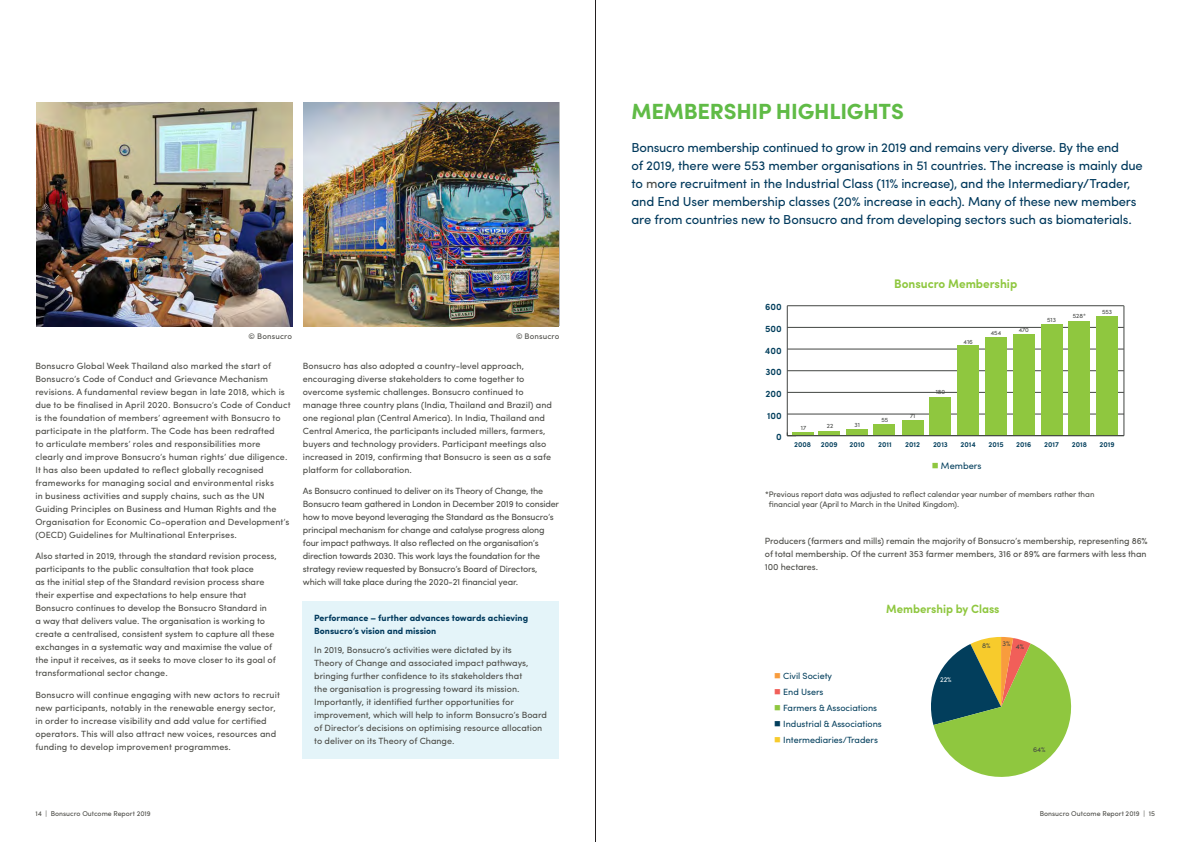
<style>
.page{position:relative;width:1191px;height:842px;background:#fff}
.page>*{position:absolute;margin:0;border:0;box-sizing:border-box;transform-origin:0 0}
.Bonsucro_Contents{font:700 22px "Sofia Pro";letter-spacing:-.01em;color:#60bb46}
.Bonsucro_Body_Copy{font:13px/18px "Sofia Pro";letter-spacing:-.015em;color:#00395c}
.t1{font:700 12.4px "Sofia Pro";color:#8fc73f;scale:.95 1}
.t2{font:700 12px "Sofia Pro";color:#8fc73f;scale:.95 1}
.t3{font:600 9.3px "Sofia Pro";color:#023e5c}
.t4{font:9.3px "Sofia Pro";color:#023e5c}
.Bonsucro_TOC_H1{font:9px/13px "Sofia Pro";color:#4b4b46}
.Bonsucro_TOC_H1-2{font:9px/13px "Sofia Pro";letter-spacing:-.02em;color:#4b4b46}
.t5{font:9px "Sofia Pro";color:#023e5c}
.Bonsucro_TOC_H1-3{font:700 9px/13px "Sofia Pro";color:#00395c}
.Bonsucro_TOC_H1-4{font:8px/10px "Sofia Pro";letter-spacing:-.01em;color:#4b4b46}
.Bonsucro_Body_Copy-2{font:8px "Sofia Pro";letter-spacing:.015em;color:#4b4b46}
.t6{font:600 7.2px "Sofia Pro";color:#023e5c}
.t7{font:7px "Sofia Pro";color:#4b4b46}
.t8{font:7px "Sofia Pro";color:#424542}
.t9{font:7px "Sofia Pro";color:#fff}
.t10{font:6.2px "Sofia Pro";color:#424542}
.s1{color:#4b4b46}
.s2{color:#8fc73f}
.s3{color:#f89c3d}
.s4{color:#f15f59}
.s5{color:#f7cb2c}
</style>
<div class="page">
<hr style="left:595px;top:0;width:1px;height:842px;background:#231f20">
<div style="left:303px;top:601px;width:256px;height:157px;background:#e4f4f9"></div>
<img style="left:36px;top:102px;width:256px;height:224px">
<img style="left:303px;top:102px;width:256px;height:224px">
<hr style="left:1123px;top:306px;width:1px;height:130px;background:#424542">
<hr style="left:787px;top:306px;width:1px;height:130px;background:#424542">
<hr style="left:787px;top:414px;width:337px;height:1px;background:#424542">
<hr style="left:787px;top:392px;width:336px;height:1px;background:#424542">
<hr style="left:787px;top:371px;width:336px;height:1px;background:#424542">
<hr style="left:787px;top:349px;width:336px;height:1px;background:#424542">
<hr style="left:787px;top:327px;width:336px;height:1px;background:#424542">
<hr style="left:787px;top:306px;width:336px;height:1px;background:#424542">
<div style="left:1096px;top:316px;width:21px;height:120px;background:#8fc73f"></div>
<div style="left:1068px;top:321px;width:21px;height:115px;background:#8fc73f"></div>
<div style="left:1041px;top:325px;width:21px;height:111px;background:#8fc73f"></div>
<div style="left:1013px;top:334px;width:21px;height:102px;background:#8fc73f"></div>
<div style="left:985px;top:337px;width:21px;height:99px;background:#8fc73f"></div>
<div style="left:957px;top:346px;width:21px;height:90px;background:#8fc73f"></div>
<div style="left:929px;top:397px;width:21px;height:39px;background:#8fc73f"></div>
<div style="left:902px;top:420px;width:21px;height:16px;background:#8fc73f"></div>
<div style="left:874px;top:424px;width:21px;height:12px;background:#8fc73f"></div>
<div style="left:846px;top:429px;width:21px;height:7px;background:#8fc73f"></div>
<div style="left:818px;top:431px;width:21px;height:5px;background:#8fc73f"></div>
<hr style="left:792px;top:432px;width:21px;height:4px;background:#8fc73f">
<hr style="left:787px;top:435px;width:336px;height:1px;background:#424542">
<svg style="left:931px;top:637px;width:141px;height:140px"></svg>
<p class="Bonsucro_Contents" style="left:631px;top:94px;width:274px">MEMBERSHIP HIGHLIGHTS</p>
<p class="Bonsucro_Body_Copy" style="left:631px;top:137px;width:513px">Bonsucro membership continued to grow in 2019 and remains very diverse. By the end<br>of 2019, there were 553 member organisations in 51 countries. The increase is mainly due to <span class="s1">m</span>ore recruitment in the Industrial Class (11% increase), and the Intermediary/Trader, and End User membership classes (20% increase in each). Many of these new members are from countries new to Bonsucro and from developing sectors such as biomaterials.</p>
<p class="Bonsucro_Body_Copy-2" style="left:249px;top:330px;width:45px">© Bonsucro</p>
<p class="Bonsucro_Body_Copy-2" style="left:516px;top:330px;width:45px">© Bonsucro</p>
<p class="Bonsucro_TOC_H1" style="left:35px;top:359px;width:257px">Bonsucro Global Week Thailand also marked the start of Bonsucro’s Code of Conduct and Grievance Mechanism revisions. A fundamental review began in late 2018, which is due to be finalised in April 2020. Bonsucro’s Code of Conduct is the foundation of members’ agreement with Bonsucro to participate in the platform. The Code has been redrafted<br>to articulate members’ roles and responsibilities more clearly and improve Bonsucro’s human rights’ due diligence.<br>It has also been updated to reflect globally recognised frameworks for managing social and environmental risks<br>in business activities and supply chains, such as the UN Guiding Principles on Business and Human Rights and the Organisation for Economic Co-operation and Development’s (OECD) Guidelines for Multinational Enterprises.</p>
<p class="Bonsucro_TOC_H1" style="left:35px;top:549px;width:243px">Also started in 2019, through the standard revision process, participants to the public consultation that took place<br>as the initial step of the Standard revision process share their expertise and expectations to help ensure that Bonsucro continues to develop the Bonsucro Standard in<br>a way that delivers value. The organisation is working to create a centralised, consistent system to capture all these exchanges in a systematic way and maximise the value of the input it receives, as it seeks to move closer to its goal of transformational sector change.</p>
<p class="Bonsucro_TOC_H1" style="left:35px;top:688px;width:246px">Bonsucro will continue engaging with new actors to recruit new participants, notably in the renewable energy sector, in order to increase visibility and add value for certified operators. This will also attract new voices, resources and funding to develop improvement programmes.</p>
<p class="Bonsucro_TOC_H1" style="left:303px;top:358px;width:250px">Bonsucro has also adopted a country-level approach, encouraging diverse stakeholders to come together to overcome systemic challenges. Bonsucro continued to manage three country plans (India, Thailand and Brazil) and one regional plan (Central America). In India, Thailand and Central America, the participants included millers, farmers, buyers and technology providers. Participant meetings also increased in 2019, confirming that Bonsucro is seen as a safe platform for collaboration.</p>
<p class="Bonsucro_TOC_H1-2" style="left:303px;top:484px;width:258px">As Bonsucro continued to deliver on its Theory of Change, the Bonsucro team gathered in London in December 2019 to consider how to move beyond leveraging the Standard as the Bonsucro’s principal mechanism for change and catalyse progress along four impact pathways. It also reflected on the organisation’s direction towards 2030. This work lays the foundation for the strategy review requested by Bonsucro’s Board of Directors, which will take place during the 2020-21 financial year.</p>
<p class="Bonsucro_TOC_H1-3" style="left:314px;top:611px;width:215px">Performance – further advances towards achieving<br>Bonsucro’s vision and mission</p>
<p class="Bonsucro_TOC_H1" style="left:314px;top:642px;width:234px">In 2019, Bonsucro’s activities were dictated by its<br>Theory of Change and associated impact pathways, bringing further confidence to its stakeholders that<br>the organisation is progressing toward its mission.<br>Importantly, it identified further opportunities for improvement, which will help to inform Bonsucro’s Board of Director’s decisions on optimising resource allocation to deliver on its Theory of Change.</p>
<p class="t3" style="left:765px;top:300px;width:18px">600</p>
<p class="t3" style="left:765px;top:322px;width:18px">500</p>
<p class="t3" style="left:765px;top:343px;width:18px">400</p>
<p class="t3" style="left:765px;top:365px;width:18px">300</p>
<p class="t3" style="left:765px;top:387px;width:18px">200</p>
<p class="t3" style="left:767px;top:408px;width:16px">100</p>
<p class="t3" style="left:776px;top:430px;width:7px">0</p>
<p class="t10" style="left:801px;top:423px;width:7px">17</p>
<p class="t10" style="left:827px;top:421px;width:8px">22</p>
<p class="t10" style="left:854px;top:420px;width:7px">31</p>
<p class="t1" style="left:894px;top:275px;width:131px">Bonsucro Membership</p>
<p class="t10" style="left:881px;top:415px;width:8px">55</p>
<p class="t10" style="left:910px;top:411px;width:7px">71</p>
<p class="t10" style="left:935px;top:387px;width:11px">180</p>
<p class="t10" style="left:963px;top:337px;width:11px">416</p>
<p class="t10" style="left:990px;top:328px;width:12px">454</p>
<p class="t10" style="left:1018px;top:325px;width:12px">470</p>
<p class="t10" style="left:1047px;top:315px;width:10px">513</p>
<p class="t10" style="left:1072px;top:312px;width:15px">528*</p>
<p class="t10" style="left:1102px;top:307px;width:12px">553</p>
<p class="t6" style="left:794px;top:439px;width:18px">2008</p>
<p class="t6" style="left:821px;top:439px;width:18px">2009</p>
<p class="t6" style="left:849px;top:439px;width:17px">2010</p>
<p class="t6" style="left:878px;top:439px;width:15px">2011</p>
<p class="t6" style="left:905px;top:439px;width:16px">2012</p>
<p class="t6" style="left:933px;top:439px;width:16px">2013</p>
<p class="t6" style="left:960px;top:439px;width:17px">2014</p>
<p class="t6" style="left:988px;top:439px;width:17px">2015</p>
<p class="t6" style="left:1016px;top:439px;width:17px">2016</p>
<p class="t6" style="left:1044px;top:439px;width:16px">2017</p>
<p class="t6" style="left:1071px;top:439px;width:17px">2018</p>
<p class="t6" style="left:1099px;top:439px;width:17px">2019</p>
<p class="t4" style="left:931px;top:459px;width:51px"><span class="s2">■</span> Members</p>
<p class="Bonsucro_TOC_H1-4" style="left:769px;top:489px;width:327px;text-indent:-4px">*Previous report data was adjusted to reflect calendar year number of members rather than financial year (April to March in the United Kingdom).</p>
<p class="Bonsucro_TOC_H1" style="left:765px;top:534px;width:384px">Producers (farmers and mills) remain the majority of Bonsucro’s membership, representing 86% of total membership. Of the current 353 farmer members, 316 or 89% are farmers with less than<br>100 hectares.</p>
<p class="t2" style="left:886px;top:599px;width:121px">Membership by Class</p>
<p class="t5" style="left:774px;top:670px;width:59px"><span class="s3">■</span> Civil Society</p>
<p class="t5" style="left:774px;top:686px;width:51px"><span class="s4">■</span> End Users</p>
<p class="t5" style="left:774px;top:702px;width:104px"><span class="s2">■</span> Farmers &amp; Associations</p>
<p class="t5" style="left:774px;top:718px;width:109px">■ Industrial &amp; Associations</p>
<p class="t5" style="left:774px;top:734px;width:105px"><span class="s5">■</span> Intermediaries/Traders</p>
<p class="t9" style="left:940px;top:674px;width:13px">22%</p>
<p class="t8" style="left:982px;top:640px;width:10px">8%</p>
<p class="t8" style="left:1002px;top:638px;width:10px">3%</p>
<p class="t8" style="left:1015px;top:641px;width:10px">4%</p>
<p class="t8" style="left:1033px;top:745px;width:14px">64%</p>
<p class="t7" style="left:35px;top:808px;width:117px">14 | Bonsucro Outcome Report 2019</p>
<p class="t7" style="left:1039px;top:808px;width:117px">Bonsucro Outcome Report 2019 | 15</p>
</div>
